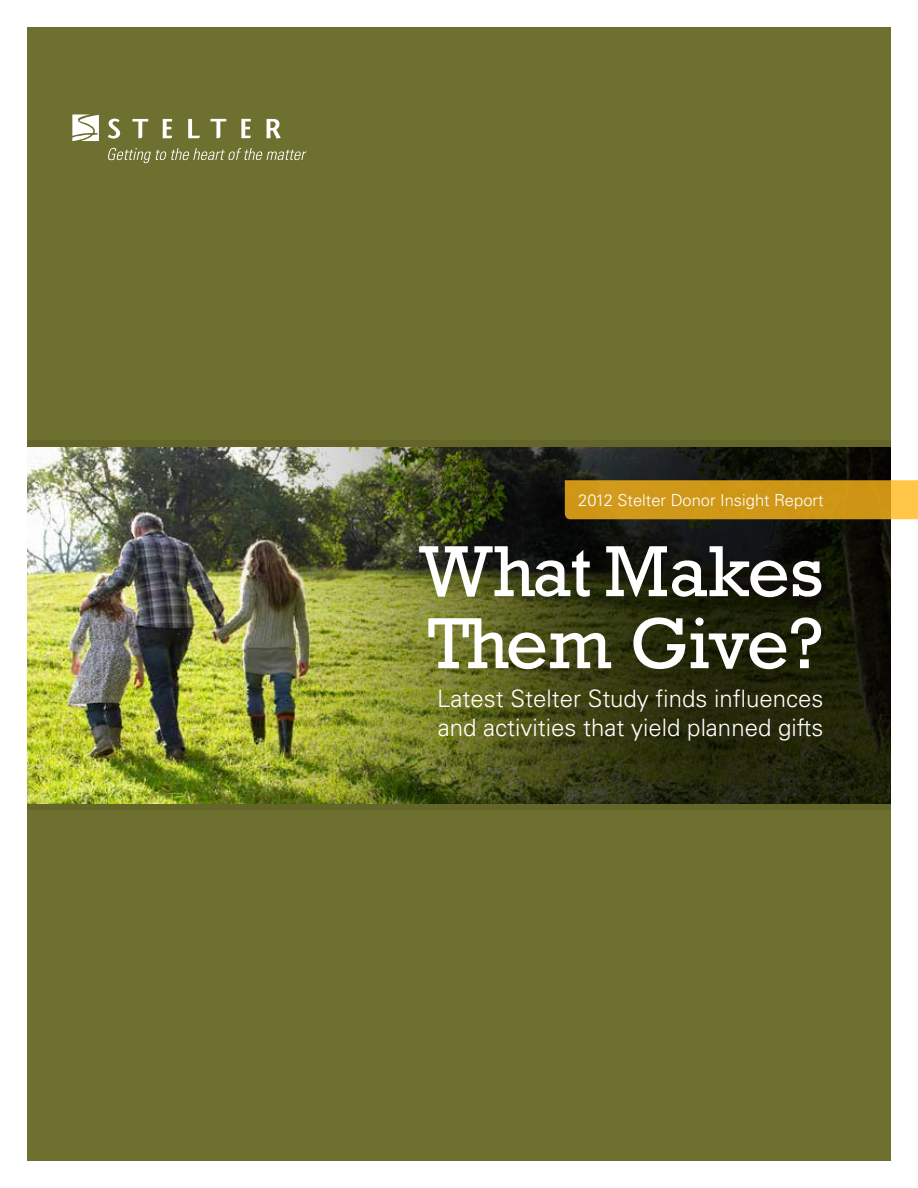
<style>
.page{position:relative;width:918px;height:1188px;background:#fff}
.page>*{position:absolute;margin:0;border:0;box-sizing:border-box;transform-origin:0 0}
.t1{font:73.5px/72px "Rockwell";letter-spacing:-.02em;color:#fff}
.t2{font:300 24px/28.8px "Univers";color:#fff}
.t3{font:300 16.5px "Univers";color:#fff}
</style>
<div class="page">
<div style="left:27px;top:27px;width:864px;height:1134px;background:#6d702e"></div>
<div style="left:27px;top:441px;width:864px;height:369px;background:#636628"></div>
<img style="left:27px;top:447px;width:198px;height:357px">
<img style="left:225px;top:447px;width:666px;height:357px">
<svg style="left:72px;top:114px;width:27px;height:27px"></svg>
<svg style="left:108px;top:119px;width:12px;height:20px"></svg>
<svg style="left:132px;top:119px;width:16px;height:19px"></svg>
<svg style="left:163px;top:119px;width:9px;height:19px"></svg>
<svg style="left:188px;top:119px;width:12px;height:19px"></svg>
<svg style="left:267px;top:119px;width:14px;height:20px"></svg>
<svg style="left:210px;top:119px;width:16px;height:19px"></svg>
<svg style="left:241px;top:119px;width:10px;height:19px"></svg>
<svg style="left:108px;top:148px;width:198px;height:15px"></svg>
<svg style="left:565px;top:480px;width:353px;height:39px;background:#d1991a"></svg>
<p class="t3" style="left:578px;top:491px;width:247px">2012 Stelter Donor Insight Report</p>
<h1 class="t1" style="left:419px;top:535px;width:406px">What Makes<br>Them Give?</h1>
<p class="t2" style="left:437px;top:685px;width:388px">Latest Stelter Study finds influences and activities that yield planned gifts</p>
</div>
